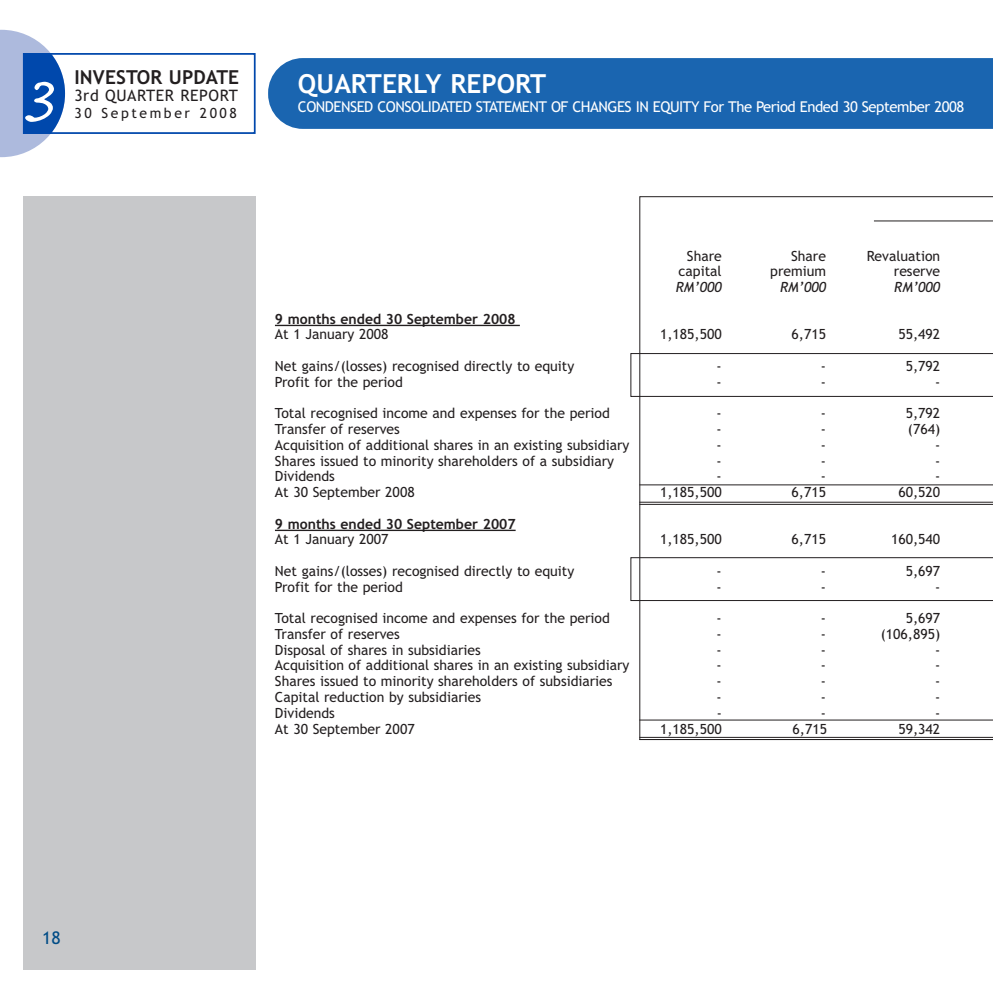
<style>
.page{position:relative;width:993px;height:993px;background:#fff}
.page>*{position:absolute;margin:0;border:0;box-sizing:border-box;transform-origin:0 0}
.t1{font:84px "Caflisch Script Pro";color:#fff}
.t2{font:700 26.25px "Trebuchet MS";color:#fff}
.t3{font:700 19.25px "Trebuchet MS";letter-spacing:.005em;color:#231f20}
.t4{font:17.5px "Trebuchet MS";color:#004c86}
.t5{font:15.75px "Trebuchet MS";letter-spacing:.035em;color:#231f20}
.t6{font:14.88px "Trebuchet MS";letter-spacing:-.03em;color:#fff}
.t7{font:14px "Trebuchet MS";color:#231f20}
.t8{font:700 14px "Trebuchet MS";color:#231f20}
.t9{font:italic 14px "Trebuchet MS";color:#231f20}
.t10{font:14px "Trebuchet MS";letter-spacing:.185em;color:#231f20}
</style>
<div class="page">
<hr style="left:275px;top:324px;width:244px;height:2px;background:#231f20">
<hr style="left:275px;top:529px;width:240px;height:2px;background:#231f20">
<div style="left:268px;top:58px;width:724px;height:71px;background:#1a65b0"></div>
<div style="left:23px;top:53px;width:232px;height:81px;border:2px solid #0048ac"></div>
<svg style="left:0;top:30px;width:65px;height:127px"></svg>
<svg style="left:630px;top:353px;width:9px;height:43px"></svg>
<hr style="left:639px;top:739px;width:353px;height:1px;background:#231f20">
<svg style="left:630px;top:557px;width:9px;height:43px"></svg>
<div style="left:23px;top:196px;width:232px;height:773px;background:#c7c8ca"></div>
<svg style="left:639px;top:196px;width:353px;height:543px"></svg>
<h1 class="t1" style="left:22px;top:42px;width:33px">3</h1>
<h3 class="t3" style="left:74px;top:66px;width:166px">INVESTOR UPDATE</h3>
<p class="t5" style="left:74px;top:86px;width:165px">3rd QUARTER REPORT</p>
<p class="t10" style="left:74px;top:105px;width:164px">30 September 2008</p>
<h2 class="t2" style="left:298px;top:68px;width:250px">QUARTERLY REPORT</h2>
<p class="t6" style="left:298px;top:98px;width:667px">CONDENSED CONSOLIDATED STATEMENT OF CHANGES IN EQUITY For The Period Ended 30 September 2008</p>
<p class="t7" style="left:686px;top:247px;width:36px">Share</p>
<p class="t7" style="left:791px;top:247px;width:36px">Share</p>
<p class="t7" style="left:866px;top:247px;width:75px">Revaluation</p>
<p class="t7" style="left:678px;top:263px;width:45px">capital</p>
<p class="t7" style="left:770px;top:263px;width:57px">premium</p>
<p class="t7" style="left:893px;top:263px;width:48px">reserve</p>
<p class="t9" style="left:675px;top:279px;width:47px">RM’000</p>
<p class="t9" style="left:779px;top:279px;width:47px">RM’000</p>
<p class="t9" style="left:893px;top:279px;width:47px">RM’000</p>
<p class="t8" style="left:275px;top:310px;width:242px">9 months ended 30 September 2008</p>
<p class="t7" style="left:275px;top:326px;width:115px">At 1 January 2008</p>
<p class="t7" style="left:659px;top:326px;width:63px">1,185,500</p>
<p class="t7" style="left:791px;top:326px;width:36px">6,715</p>
<p class="t7" style="left:898px;top:326px;width:43px">55,492</p>
<p class="t7" style="left:275px;top:358px;width:301px">Net gains/(losses) recognised directly to equity</p>
<p class="t7" style="left:716px;top:358px;width:7px">-</p>
<p class="t7" style="left:820px;top:358px;width:7px">-</p>
<p class="t7" style="left:905px;top:358px;width:36px">5,792</p>
<p class="t7" style="left:275px;top:373px;width:129px">Profit for the period</p>
<p class="t7" style="left:716px;top:373px;width:7px">-</p>
<p class="t7" style="left:820px;top:373px;width:7px">-</p>
<p class="t7" style="left:934px;top:373px;width:7px">-</p>
<p class="t7" style="left:275px;top:405px;width:336px">Total recognised income and expenses for the period</p>
<p class="t7" style="left:716px;top:405px;width:7px">-</p>
<p class="t7" style="left:820px;top:405px;width:7px">-</p>
<p class="t7" style="left:905px;top:405px;width:36px">5,792</p>
<p class="t7" style="left:275px;top:421px;width:126px">Transfer of reserves</p>
<p class="t7" style="left:716px;top:421px;width:7px">-</p>
<p class="t7" style="left:820px;top:421px;width:7px">-</p>
<p class="t7" style="left:907px;top:421px;width:34px">(764)</p>
<p class="t7" style="left:275px;top:436px;width:356px">Acquisition of additional shares in an existing subsidiary</p>
<p class="t7" style="left:716px;top:436px;width:7px">-</p>
<p class="t7" style="left:820px;top:436px;width:7px">-</p>
<p class="t7" style="left:934px;top:436px;width:7px">-</p>
<p class="t7" style="left:275px;top:452px;width:340px">Shares issued to minority shareholders of a subsidiary</p>
<p class="t7" style="left:716px;top:452px;width:7px">-</p>
<p class="t7" style="left:820px;top:452px;width:7px">-</p>
<p class="t7" style="left:934px;top:452px;width:7px">-</p>
<p class="t7" style="left:275px;top:468px;width:61px">Dividends</p>
<p class="t7" style="left:716px;top:468px;width:7px">-</p>
<p class="t7" style="left:820px;top:468px;width:7px">-</p>
<p class="t7" style="left:934px;top:468px;width:7px">-</p>
<p class="t7" style="left:275px;top:484px;width:141px">At 30 September 2008</p>
<p class="t7" style="left:659px;top:484px;width:63px">1,185,500</p>
<p class="t7" style="left:791px;top:484px;width:36px">6,715</p>
<p class="t7" style="left:898px;top:484px;width:43px">60,520</p>
<p class="t8" style="left:275px;top:515px;width:242px">9 months ended 30 September 2007</p>
<p class="t7" style="left:275px;top:531px;width:115px">At 1 January 2007</p>
<p class="t7" style="left:659px;top:531px;width:63px">1,185,500</p>
<p class="t7" style="left:791px;top:531px;width:36px">6,715</p>
<p class="t7" style="left:890px;top:531px;width:51px">160,540</p>
<p class="t7" style="left:275px;top:562px;width:301px">Net gains/(losses) recognised directly to equity</p>
<p class="t7" style="left:716px;top:562px;width:7px">-</p>
<p class="t7" style="left:820px;top:562px;width:7px">-</p>
<p class="t7" style="left:905px;top:562px;width:36px">5,697</p>
<p class="t7" style="left:275px;top:578px;width:129px">Profit for the period</p>
<p class="t7" style="left:716px;top:578px;width:7px">-</p>
<p class="t7" style="left:820px;top:578px;width:7px">-</p>
<p class="t7" style="left:934px;top:578px;width:7px">-</p>
<p class="t7" style="left:275px;top:610px;width:336px">Total recognised income and expenses for the period</p>
<p class="t7" style="left:716px;top:610px;width:7px">-</p>
<p class="t7" style="left:820px;top:610px;width:7px">-</p>
<p class="t7" style="left:905px;top:610px;width:36px">5,697</p>
<p class="t7" style="left:275px;top:625px;width:126px">Transfer of reserves</p>
<p class="t7" style="left:716px;top:625px;width:7px">-</p>
<p class="t7" style="left:820px;top:625px;width:7px">-</p>
<p class="t7" style="left:880px;top:625px;width:61px">(106,895)</p>
<p class="t7" style="left:275px;top:641px;width:207px">Disposal of shares in subsidiaries</p>
<p class="t7" style="left:716px;top:641px;width:7px">-</p>
<p class="t7" style="left:820px;top:641px;width:7px">-</p>
<p class="t7" style="left:934px;top:641px;width:7px">-</p>
<p class="t7" style="left:275px;top:657px;width:356px">Acquisition of additional shares in an existing subsidiary</p>
<p class="t7" style="left:716px;top:657px;width:7px">-</p>
<p class="t7" style="left:820px;top:657px;width:7px">-</p>
<p class="t7" style="left:934px;top:657px;width:7px">-</p>
<p class="t7" style="left:275px;top:673px;width:339px">Shares issued to minority shareholders of subsidiaries</p>
<p class="t7" style="left:716px;top:673px;width:7px">-</p>
<p class="t7" style="left:820px;top:673px;width:7px">-</p>
<p class="t7" style="left:934px;top:673px;width:7px">-</p>
<p class="t7" style="left:275px;top:688px;width:207px">Capital reduction by subsidiaries</p>
<p class="t7" style="left:716px;top:688px;width:7px">-</p>
<p class="t7" style="left:820px;top:688px;width:7px">-</p>
<p class="t7" style="left:934px;top:688px;width:7px">-</p>
<p class="t7" style="left:275px;top:704px;width:61px">Dividends</p>
<p class="t7" style="left:716px;top:704px;width:7px">-</p>
<p class="t7" style="left:820px;top:704px;width:7px">-</p>
<p class="t7" style="left:934px;top:704px;width:7px">-</p>
<p class="t7" style="left:275px;top:720px;width:141px">At 30 September 2007</p>
<p class="t7" style="left:660px;top:720px;width:63px">1,185,500</p>
<p class="t7" style="left:792px;top:720px;width:36px">6,715</p>
<p class="t7" style="left:898px;top:720px;width:43px">59,342</p>
<p class="t4" style="left:42px;top:927px;width:20px">18</p>
</div>
